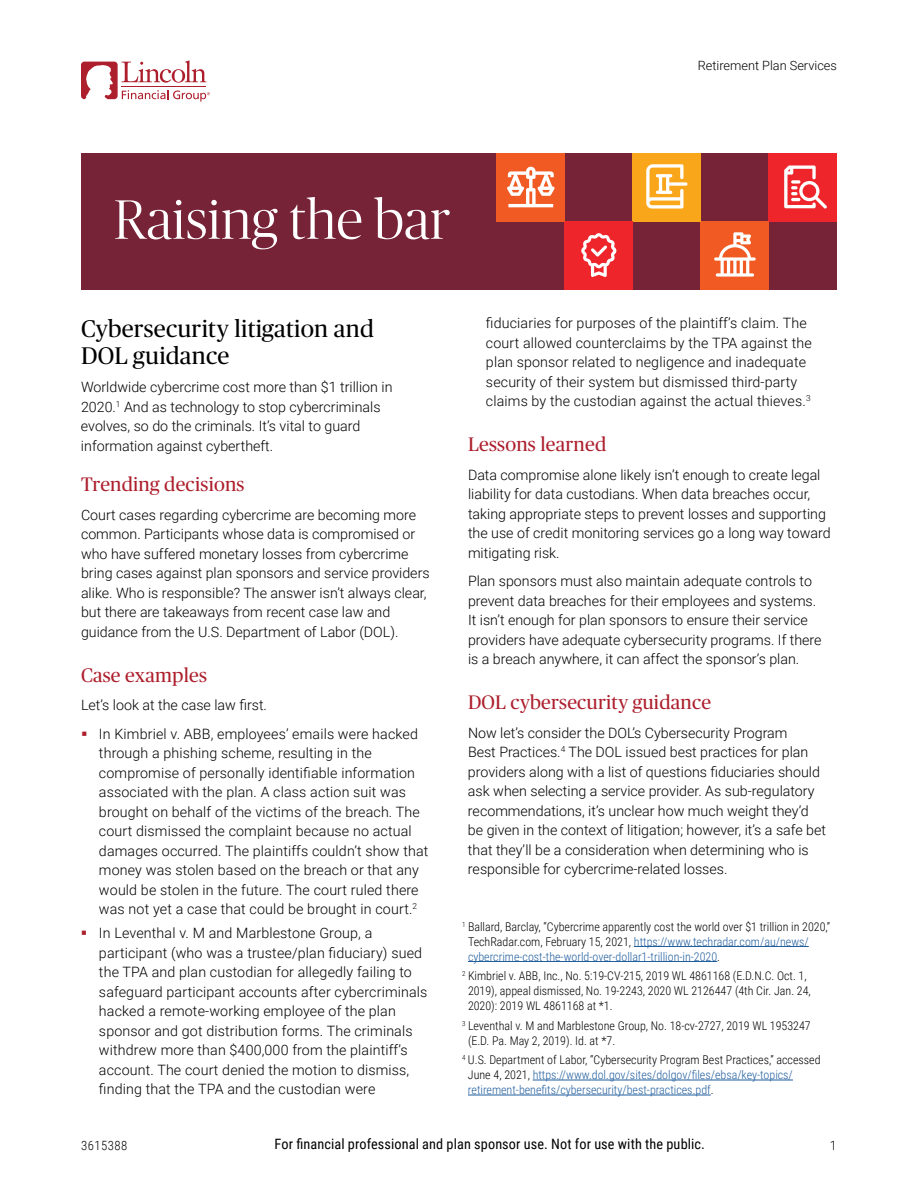
<style>
.page{position:relative;width:918px;height:1188px;background:#fff}
.page>*{position:absolute;margin:0;border:0;box-sizing:border-box;transform-origin:0 0}
.t1{font:300 55.35px "Publico Banner";letter-spacing:.01em;color:#fff}
.t2{font:24px/27px "Publico Headline";letter-spacing:.01em;color:#000}
.t3{font:19.5px "Publico Headline";letter-spacing:.01em;color:#ad1f2d}
.t4{font:300 14.25px/19.5px "Roboto";color:#000}
.t5{font:14.25px "Roboto Condensed";letter-spacing:.01em;color:#000}
.t6{font:300 12.75px "Roboto";color:#000}
.t7{font:300 12.75px "Roboto Condensed";letter-spacing:.035em;color:#000}
.t8{font:300 12px/15px "Roboto Condensed";color:#000}
.t9{font:300 12px/15px "Roboto Condensed";color:#215e9e}
.s1{color:#215e9e}
.s2{color:#000}
</style>
<div class="page">
<hr style="left:634px;top:946px;width:175px;height:1px;background:#215e9e">
<hr style="left:468px;top:961px;width:249px;height:1px;background:#215e9e">
<hr style="left:533px;top:1080px;width:260px;height:1px;background:#215e9e">
<hr style="left:468px;top:1095px;width:243px;height:1px;background:#215e9e">
<div style="left:81px;top:153px;width:756px;height:136px;background:#762237"></div>
<div style="left:769px;top:153px;width:68px;height:68px;background:#ee252a"></div>
<svg style="left:784px;top:166px;width:43px;height:43px"></svg>
<div style="left:701px;top:221px;width:68px;height:68px;background:#f15a22"></div>
<svg style="left:714px;top:232px;width:42px;height:45px"></svg>
<div style="left:633px;top:153px;width:68px;height:68px;background:#faa61a"></div>
<svg style="left:646px;top:164px;width:42px;height:45px"></svg>
<div style="left:565px;top:221px;width:68px;height:68px;background:#ee252a"></div>
<div style="left:497px;top:153px;width:68px;height:68px;background:#f15a22"></div>
<svg style="left:507px;top:167px;width:48px;height:40px"></svg>
<svg style="left:581px;top:233px;width:36px;height:44px"></svg>
<svg style="left:81px;top:60px;width:129px;height:42px"></svg>
<p class="t6" style="left:698px;top:56px;width:141px">Retirement Plan Services</p>
<h1 class="t1" style="left:114px;top:183px;width:337px">Raising the bar</h1>
<h2 class="t2" style="left:81px;top:314px;width:294px">Cybersecurity litigation and<br>DOL guidance</h2>
<p class="t4" style="left:81px;top:377px;width:313px">Worldwide cybercrime cost more than $1 trillion in 2020.<sup>1</sup> And as technology to stop cybercriminals evolves, so do the criminals. It’s vital to guard information against cybertheft.</p>
<h3 class="t3" style="left:81px;top:471px;width:165px">Trending decisions</h3>
<p class="t4" style="left:81px;top:504px;width:350px">Court cases regarding cybercrime are becoming more common. Participants whose data is compromised or who have suffered monetary losses from cybercrime bring cases against plan sponsors and service providers alike. Who is responsible? The answer isn’t always clear, but there are takeaways from recent case law and guidance from the U.S. Department of Labor (DOL).</p>
<h3 class="t3" style="left:81px;top:661px;width:128px">Case examples</h3>
<p class="t4" style="left:99px;top:690px;width:320px;line-height:28.5px;text-indent:-18px">Let’s look at the case law first.<br>In Kimbriel v. ABB, employees’ emails were hacked</p>
<p class="t4" style="left:99px;top:743px;width:331px">through a phishing scheme, resulting in the compromise of personally identifiable information associated with the plan. A class action suit was brought on behalf of the victims of the breach. The court dismissed the complaint because no actual damages occurred. The plaintiffs couldn’t show that money was stolen based on the breach or that any would be stolen in the future. The court ruled there was not yet a case that could be brought in court.<sup>2</sup></p>
<p class="t4" style="left:99px;top:923px;width:330px">In Leventhal v. M and Marblestone Group, a participant (who was a trustee/plan fiduciary) sued the TPA and plan custodian for allegedly failing to safeguard participant accounts after cybercriminals hacked a remote-working employee of the plan sponsor and got distribution forms. The criminals withdrew more than $400,000 from the plaintiff’s account. The court denied the motion to dismiss, finding that the TPA and the custodian were</p>
<p class="t4" style="left:486px;top:313px;width:327px">fiduciaries for purposes of the plaintiff’s claim. The court allowed counterclaims by the TPA against the plan sponsor related to negligence and inadequate security of their system but dismissed third-party claims by the custodian against the actual thieves.<sup>3</sup></p>
<h3 class="t3" style="left:468px;top:431px;width:140px">Lessons learned</h3>
<p class="t4" style="left:468px;top:464px;width:364px">Data compromise alone likely isn’t enough to create legal liability for data custodians. When data breaches occur, taking appropriate steps to prevent losses and supporting the use of credit monitoring services go a long way toward mitigating risk.</p>
<p class="t4" style="left:468px;top:571px;width:355px">Plan sponsors must also maintain adequate controls to prevent data breaches for their employees and systems.<br>It isn’t enough for plan sponsors to ensure their service providers have adequate cybersecurity programs. If there is a breach anywhere, it can affect the sponsor’s plan.</p>
<h3 class="t3" style="left:468px;top:689px;width:245px">DOL cybersecurity guidance</h3>
<p class="t4" style="left:468px;top:722px;width:360px">Now let’s consider the DOL’s Cybersecurity Program<br>Best Practices.<sup>4</sup> The DOL issued best practices for plan providers along with a list of questions fiduciaries should ask when selecting a service provider. As sub-regulatory recommendations, it’s unclear how much weight they’d be given in the context of litigation; however, it’s a safe bet that they’ll be a consideration when determining who is responsible for cybercrime-related losses.</p>
<p class="t8" style="left:468px;top:918px;width:364px;text-indent:-6px"><sup>1</sup> Ballard, Barclay, “Cybercrime apparently cost the world over $1 trillion in 2020,”<br>TechRadar.com, February 15, 2021, <span class="s1">https://www.techradar.com/au/news/ cybercrime-cost-the-world-over-dollar1-trillion-in-2020</span>.</p>
<p class="t8" style="left:468px;top:968px;width:344px;text-indent:-6px"><sup>2</sup> Kimbriel v. ABB, Inc., No. 5:19-CV-215, 2019 WL 4861168 (E.D.N.C. Oct. 1,<br>2019), appeal dismissed, No. 19-2243, 2020 WL 2126447 (4th Cir. Jan. 24,<br>2020): 2019 WL 4861168 at *1.</p>
<p class="t8" style="left:468px;top:1017px;width:344px;text-indent:-6px"><sup>3</sup> Leventhal v. M and Marblestone Group, No. 18-cv-2727, 2019 WL 1953247 (E.D. Pa. May 2, 2019). Id. at *7.</p>
<p class="t9" style="left:468px;top:1052px;width:354px;text-indent:-6px"><sup>4</sup> <span class="s2">U.S. Department of Labor, “Cybersecurity Program Best Practices,” accessed<br>June 4, 2021,</span> https://www.dol.gov/sites/dolgov/files/ebsa/key-topics/ retirement-benefits/cybersecurity/best-practices.pdf<span class="s2">.</span></p>
<p class="t7" style="left:81px;top:1136px;width:48px">3615388</p>
<p class="t5" style="left:274px;top:1134px;width:432px">For financial professional and plan sponsor use. Not for use with the public.</p>
<p class="t6" style="left:830px;top:1136px;width:9px">1</p>
</div>
